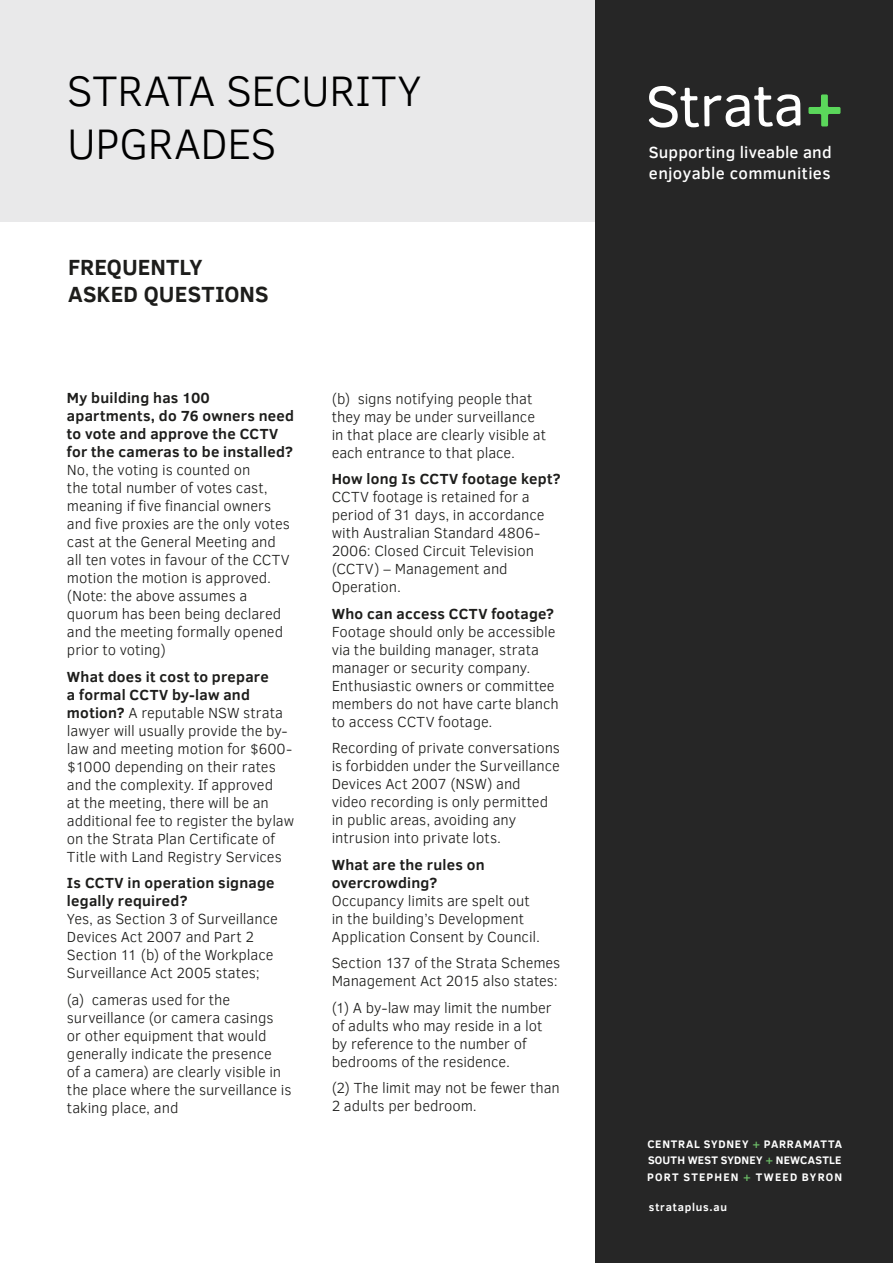
<style>
.page{position:relative;width:893px;height:1263px;background:#fff}
.page>*{position:absolute;margin:0;border:0;box-sizing:border-box;transform-origin:0 0}
.Subheading_2_Blk{font:300 43.8px/52.5px "Clear Sans";letter-spacing:-.025em;color:#000}
.Subheading_2_Blk-2{font:700 22.5px/27px "Clear Sans";letter-spacing:.005em;color:#1d1d1b}
.CV_Lead_In{font:500 16.5px/20.7px "Clear Sans";letter-spacing:.015em;color:#fff}
.Body{font:300 15px/18px "Clear Sans";letter-spacing:-.005em;color:#1d1d1b}
.t1{font:700 11.25px "Clear Sans";letter-spacing:.065em;color:#fff}
.t2{font:700 11.25px "Clear Sans";letter-spacing:.015em;color:#fff}
.t3{font:700 11.25px "Clear Sans";letter-spacing:.105em;color:#fff}
.s1{font-weight:700}
.s2{color:#6dc069}
</style>
<div class="page">
<div style="left:0;top:0;width:893px;height:222px;background:#e9e9ea"></div>
<div style="left:595px;top:0;width:298px;height:1263px;background:#262626"></div>
<svg style="left:649px;top:86px;width:151px;height:42px"></svg>
<svg style="left:808px;top:94px;width:32px;height:32px"></svg>
<p class="Subheading_2_Blk" style="left:67px;top:65px;width:356px">STRATA SECURITY<br>UPGRADES</p>
<p class="Subheading_2_Blk-2" style="left:68px;top:252px;width:202px">FREQUENTLY<br>ASKED QUESTIONS</p>
<p class="Body" style="left:67px;top:389px;width:229px"><span class="s1">My building has 100 apartments, do 76 owners need to vote and approve the CCTV for the cameras to be installed?<br></span>No, the voting is counted on<br>the total number of votes cast, meaning if five financial owners and five proxies are the only votes cast at the General Meeting and all ten votes in favour of the CCTV motion the motion is approved. (Note: the above assumes a quorum has been being declared and the meeting formally opened prior to voting)</p>
<p class="Body" style="left:67px;top:667px;width:229px"><span class="s1">What does it cost to prepare<br>a formal CCTV by-law and motion?</span> A reputable NSW strata lawyer will usually provide the by&shy;law and meeting motion for $600- $1000 depending on their rates and the complexity. If approved<br>at the meeting, there will be an additional fee to register the bylaw on the Strata Plan Certificate of<br>Title with Land Registry Services</p>
<p class="Body" style="left:67px;top:874px;width:212px"><span class="s1">Is CCTV in operation signage legally required?<br></span>Yes, as Section 3 of Surveillance<br>Devices Act 2007 and Part 2<br>Section 11 (b) of the Workplace<br>Surveillance Act 2005 states;</p>
<p class="Body" style="left:67px;top:990px;width:226px">(a) cameras used for the surveillance (or camera casings<br>or other equipment that would generally indicate the presence<br>of a camera) are clearly visible in the place where the surveillance is taking place, and</p>
<p class="Body" style="left:332px;top:389px;width:216px">(b) signs notifying people that they may be under surveillance in that place are clearly visible at each entrance to that place.</p>
<p class="Body" style="left:332px;top:470px;width:230px"><span class="s1">How long Is CCTV footage kept?<br></span>CCTV footage is retained for a period of 31 days, in accordance with Australian Standard 4806-<br>2006: Closed Circuit Television (CCTV) – Management and<br>Operation.</p>
<p class="Body" style="left:332px;top:604px;width:229px"><span class="s1">Who can access CCTV footage?<br></span>Footage should only be accessible via the building manager, strata manager or security company.<br>Enthusiastic owners or committee members do not have carte blanch to access CCTV footage.</p>
<p class="Body" style="left:332px;top:739px;width:230px">Recording of private conversations is forbidden under the Surveillance<br>Devices Act 2007 (NSW) and<br>video recording is only permitted in public areas, avoiding any intrusion into private lots.</p>
<p class="Body" style="left:332px;top:855px;width:210px"><span class="s1">What are the rules on overcrowding?<br></span>Occupancy limits are spelt out in the building’s Development<br>Application Consent by Council.</p>
<p class="Body" style="left:332px;top:954px;width:230px">Section 137 of the Strata Schemes<br>Management Act 2015 also states:</p>
<p class="Body" style="left:332px;top:998px;width:221px">(1) A by-law may limit the number of adults who may reside in a lot by reference to the number of bedrooms of the residence.</p>
<p class="Body" style="left:332px;top:1079px;width:230px">(2) The limit may not be fewer than<br>2 adults per bedroom.</p>
<p class="CV_Lead_In" style="left:649px;top:142px;width:184px">Supporting liveable and enjoyable communities</p>
<p class="t1" style="left:647px;top:1136px;width:196px">CENTRAL SYDNEY <span class="s2">+</span> PARRAMATTA</p>
<p class="t2" style="left:648px;top:1152px;width:195px">SOUTH WEST SYDNEY <span class="s2">+</span> NEWCASTLE</p>
<p class="t3" style="left:647px;top:1168px;width:197px">PORT STEPHEN <span class="s2">+</span> TWEED BYRON</p>
<p class="t1" style="left:649px;top:1199px;width:80px">strataplus.au</p>
</div>
